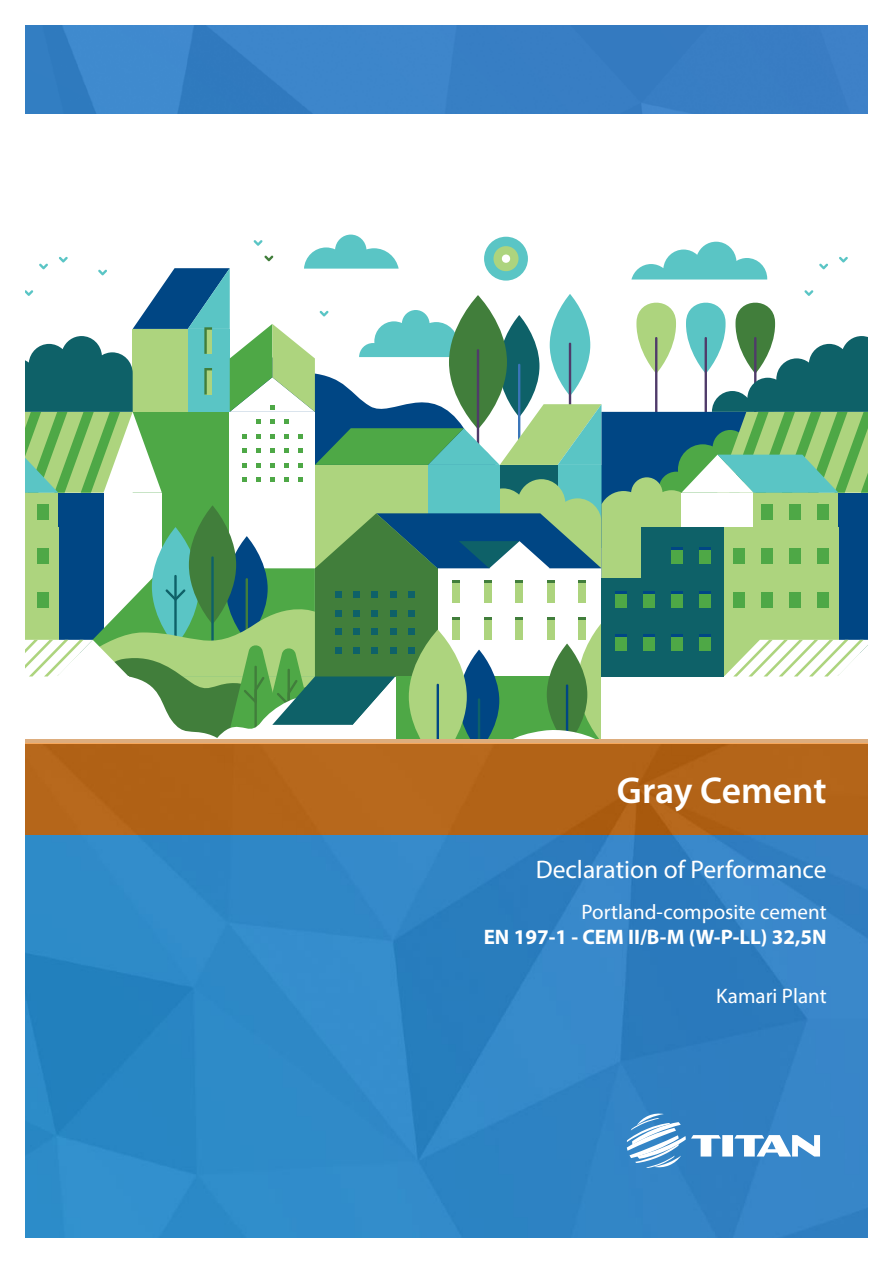
<style>
.page{position:relative;width:893px;height:1263px;background:#fff}
.page>*{position:absolute;margin:0;border:0;box-sizing:border-box;transform-origin:0 0}
.Title_01{font:600 37.5px "Myriad Pro";letter-spacing:-.005em;color:#fff}
.t1{font:25.5px "Myriad Pro";color:#fff}
.Title_01-2{font:700 21px/25.2px "Myriad Pro";color:#fff;text-align:right}
.t2{font:21px "Myriad Pro";color:#fff}
.s1{font-weight:400}
</style>
<div class="page">
<svg style="left:26px;top:235px;width:842px;height:504px"></svg>
<img style="left:26px;top:835px;width:841px;height:402px">
<img style="left:26px;top:26px;width:841px;height:88px">
<svg style="left:627px;top:1113px;width:193px;height:55px"></svg>
<hr style="left:26px;top:739px;width:842px;height:4px;background:#ddad7e">
<div style="left:25px;top:743px;width:842px;height:92px;background:#b26317"></div>
<p class="Title_01" style="left:617px;top:767px;width:211px">Gray Cement</p>
<p class="t1" style="left:536px;top:854px;width:292px">Declaration of Performance</p>
<p class="Title_01-2" style="left:484px;top:898px;width:344px"><span class="s1">Portland-composite cement<br></span>ΕΝ 197-1 - CEM II/B-M (W-P-LL) 32,5N</p>
<p class="t2" style="left:716px;top:983px;width:112px">Kamari Plant</p>
</div>
